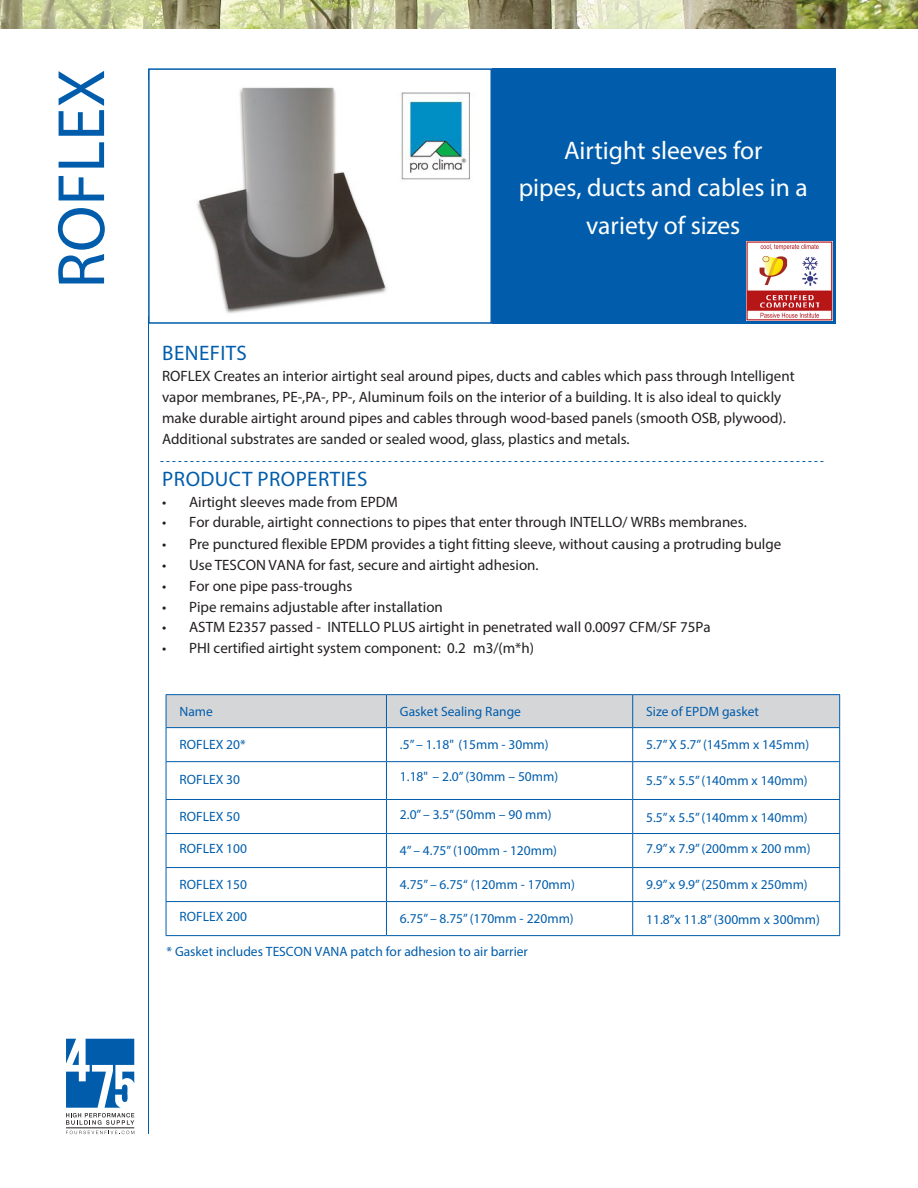
<style>
.page{position:relative;width:918px;height:1188px;background:#fff}
.page>*{position:absolute;margin:0;border:0;box-sizing:border-box;transform-origin:0 0}
.t1{font:67.5px "Myriad Pro";color:#015dab}
.t2{font:25.5px/37.5px "Myriad Pro";color:#fff;text-align:center}
.t3{font:21px "Myriad Pro";letter-spacing:.02em;color:#015dab}
.t4{font:15px/21px "Myriad Pro";color:#231f20}
.t5{font:13.5px "Myriad Pro";color:#015dab}
</style>
<div class="page">
<img style="left:0;top:0;width:918px;height:28px">
<hr style="left:148px;top:69px;width:1px;height:1065px;background:#015dab">
<svg style="left:66px;top:1131px;width:68px;height:4px"></svg>
<svg style="left:66px;top:1039px;width:68px;height:86px"></svg>
<hr style="left:66px;top:1128px;width:68px;height:1px;background:#231f20">
<div style="left:492px;top:68px;width:343px;height:256px;background:#015dab"></div>
<svg style="left:160px;top:461px;width:664px;height:1px"></svg>
<div style="left:166px;top:695px;width:220px;height:33px;background:#d5d6d8"></div>
<div style="left:387px;top:695px;width:452px;height:32px;background:#d5d6d8"></div>
<svg style="left:166px;top:728px;width:220px;height:209px"></svg>
<hr style="left:166px;top:694px;width:220px;height:1px;background:#015dab">
<hr style="left:166px;top:695px;width:1px;height:32px;background:#015dab">
<hr style="left:386px;top:694px;width:247px;height:1px;background:#015dab">
<hr style="left:386px;top:695px;width:1px;height:32px;background:#015dab">
<hr style="left:633px;top:694px;width:207px;height:1px;background:#015dab">
<hr style="left:632px;top:695px;width:1px;height:32px;background:#015dab">
<hr style="left:839px;top:695px;width:1px;height:32px;background:#015dab">
<hr style="left:166px;top:727px;width:220px;height:1px;background:#015dab">
<hr style="left:166px;top:728px;width:1px;height:33px;background:#015dab">
<hr style="left:386px;top:727px;width:247px;height:1px;background:#015dab">
<hr style="left:386px;top:728px;width:1px;height:33px;background:#015dab">
<hr style="left:633px;top:727px;width:207px;height:1px;background:#015dab">
<hr style="left:632px;top:728px;width:1px;height:33px;background:#015dab">
<hr style="left:839px;top:728px;width:1px;height:33px;background:#015dab">
<hr style="left:166px;top:761px;width:220px;height:1px;background:#015dab">
<hr style="left:166px;top:762px;width:1px;height:37px;background:#015dab">
<hr style="left:386px;top:761px;width:247px;height:1px;background:#015dab">
<hr style="left:386px;top:762px;width:1px;height:37px;background:#015dab">
<hr style="left:633px;top:761px;width:207px;height:1px;background:#015dab">
<hr style="left:632px;top:762px;width:1px;height:37px;background:#015dab">
<hr style="left:839px;top:762px;width:1px;height:37px;background:#015dab">
<hr style="left:166px;top:799px;width:220px;height:1px;background:#015dab">
<hr style="left:166px;top:800px;width:1px;height:33px;background:#015dab">
<hr style="left:386px;top:799px;width:247px;height:1px;background:#015dab">
<hr style="left:386px;top:800px;width:1px;height:33px;background:#015dab">
<hr style="left:633px;top:799px;width:207px;height:1px;background:#015dab">
<hr style="left:632px;top:800px;width:1px;height:33px;background:#015dab">
<hr style="left:839px;top:800px;width:1px;height:33px;background:#015dab">
<hr style="left:166px;top:833px;width:220px;height:1px;background:#015dab">
<hr style="left:166px;top:834px;width:1px;height:33px;background:#015dab">
<hr style="left:386px;top:833px;width:247px;height:1px;background:#015dab">
<hr style="left:386px;top:834px;width:1px;height:33px;background:#015dab">
<hr style="left:633px;top:833px;width:207px;height:1px;background:#015dab">
<hr style="left:632px;top:834px;width:1px;height:33px;background:#015dab">
<hr style="left:839px;top:834px;width:1px;height:33px;background:#015dab">
<hr style="left:166px;top:867px;width:220px;height:1px;background:#015dab">
<hr style="left:166px;top:868px;width:1px;height:33px;background:#015dab">
<hr style="left:386px;top:867px;width:247px;height:1px;background:#015dab">
<hr style="left:386px;top:868px;width:1px;height:33px;background:#015dab">
<hr style="left:633px;top:867px;width:207px;height:1px;background:#015dab">
<hr style="left:632px;top:868px;width:1px;height:33px;background:#015dab">
<hr style="left:839px;top:868px;width:1px;height:33px;background:#015dab">
<hr style="left:166px;top:901px;width:220px;height:1px;background:#015dab">
<hr style="left:166px;top:902px;width:1px;height:33px;background:#015dab">
<hr style="left:386px;top:901px;width:247px;height:1px;background:#015dab">
<hr style="left:386px;top:902px;width:1px;height:33px;background:#015dab">
<hr style="left:633px;top:901px;width:207px;height:1px;background:#015dab">
<hr style="left:632px;top:902px;width:1px;height:33px;background:#015dab">
<hr style="left:839px;top:902px;width:1px;height:33px;background:#015dab">
<hr style="left:166px;top:935px;width:220px;height:1px;background:#015dab">
<hr style="left:386px;top:935px;width:247px;height:1px;background:#015dab">
<hr style="left:633px;top:935px;width:207px;height:1px;background:#015dab">
<img style="left:197px;top:87px;width:273px;height:227px">
<div style="left:148px;top:68px;width:344px;height:256px;border:2px solid #015dab"></div>
<img style="left:746px;top:241px;width:87px;height:79px">
<h1 class="t1" style="left:40px;top:289px;width:221px;rotate:-90deg">ROFLEX</h1>
<h2 class="t2" style="left:519px;top:131px;width:290px">Airtight sleeves for<br>pipes, ducts and cables in a variety of sizes</h2>
<h3 class="t3" style="left:162px;top:340px;width:86px">BENEFITS</h3>
<p class="t4" style="left:162px;top:365px;width:634px">ROFLEX Creates an interior airtight seal around pipes, ducts and cables which pass through Intelligent vapor membranes, PE-,PA-, PP-, Aluminum foils on the interior of a building. It is also ideal to quickly make durable airtight around pipes and cables through wood-based panels (smooth OSB, plywood).<br>Additional substrates are sanded or sealed wood, glass, plastics and metals.</p>
<h3 class="t3" style="left:162px;top:466px;width:207px">PRODUCT PROPERTIES</h3>
<p class="t4" style="left:162px;top:491px;width:237px">• Airtight sleeves made from EPDM</p>
<p class="t4" style="left:162px;top:512px;width:586px">• For durable, airtight connections to pipes that enter through INTELLO/ WRBs membranes.</p>
<p class="t4" style="left:162px;top:533px;width:621px">• Pre punctured flexible EPDM provides a tight fitting sleeve, without causing a protruding bulge</p>
<p class="t4" style="left:162px;top:554px;width:378px">• Use TESCON VANA for fast, secure and airtight adhesion.</p>
<p class="t4" style="left:162px;top:575px;width:192px">• For one pipe pass-troughs</p>
<p class="t4" style="left:162px;top:596px;width:282px">• Pipe remains adjustable after installation</p>
<p class="t4" style="left:162px;top:617px;width:550px">• ASTM E2357 passed - INTELLO PLUS airtight in penetrated wall 0.0097 CFM/SF 75Pa</p>
<p class="t4" style="left:162px;top:638px;width:374px">• PHI certified airtight system component: 0.2 m3/(m*h)</p>
<p class="t5" style="left:180px;top:703px;width:35px">Name</p>
<p class="t5" style="left:400px;top:703px;width:123px">Gasket Sealing Range</p>
<p class="t5" style="left:646px;top:703px;width:114px">Size of EPDM gasket</p>
<p class="t5" style="left:180px;top:737px;width:68px">ROFLEX 20*</p>
<p class="t5" style="left:400px;top:737px;width:150px">.5” – 1.18" (15mm - 30mm)</p>
<p class="t5" style="left:646px;top:737px;width:165px">5.7” X 5.7” (145mm x 145mm)</p>
<p class="t5" style="left:180px;top:771px;width:62px">ROFLEX 30</p>
<p class="t5" style="left:400px;top:768px;width:160px">1.18" – 2.0” (30mm – 50mm)</p>
<p class="t5" style="left:646px;top:772px;width:163px">5.5” x 5.5” (140mm x 140mm)</p>
<p class="t5" style="left:180px;top:808px;width:62px">ROFLEX 50</p>
<p class="t5" style="left:400px;top:807px;width:153px">2.0” – 3.5” (50mm – 90 mm)</p>
<p class="t5" style="left:646px;top:810px;width:163px">5.5” x 5.5” (140mm x 140mm)</p>
<p class="t5" style="left:180px;top:841px;width:69px">ROFLEX 100</p>
<p class="t5" style="left:400px;top:842px;width:159px">4” – 4.75” (100mm - 120mm)</p>
<p class="t5" style="left:646px;top:841px;width:166px">7.9” x 7.9” (200mm x 200 mm)</p>
<p class="t5" style="left:180px;top:876px;width:69px">ROFLEX 150</p>
<p class="t5" style="left:400px;top:876px;width:176px">4.75” – 6.75“ (120mm - 170mm)</p>
<p class="t5" style="left:646px;top:876px;width:163px">9.9” x 9.9” (250mm x 250mm)</p>
<p class="t5" style="left:180px;top:909px;width:69px">ROFLEX 200</p>
<p class="t5" style="left:400px;top:910px;width:175px">6.75” – 8.75” (170mm - 220mm)</p>
<p class="t5" style="left:646px;top:912px;width:175px">11.8”x 11.8” (300mm x 300mm)</p>
<p class="t5" style="left:167px;top:943px;width:363px">* Gasket includes TESCON VANA patch for adhesion to air barrier</p>
</div>
